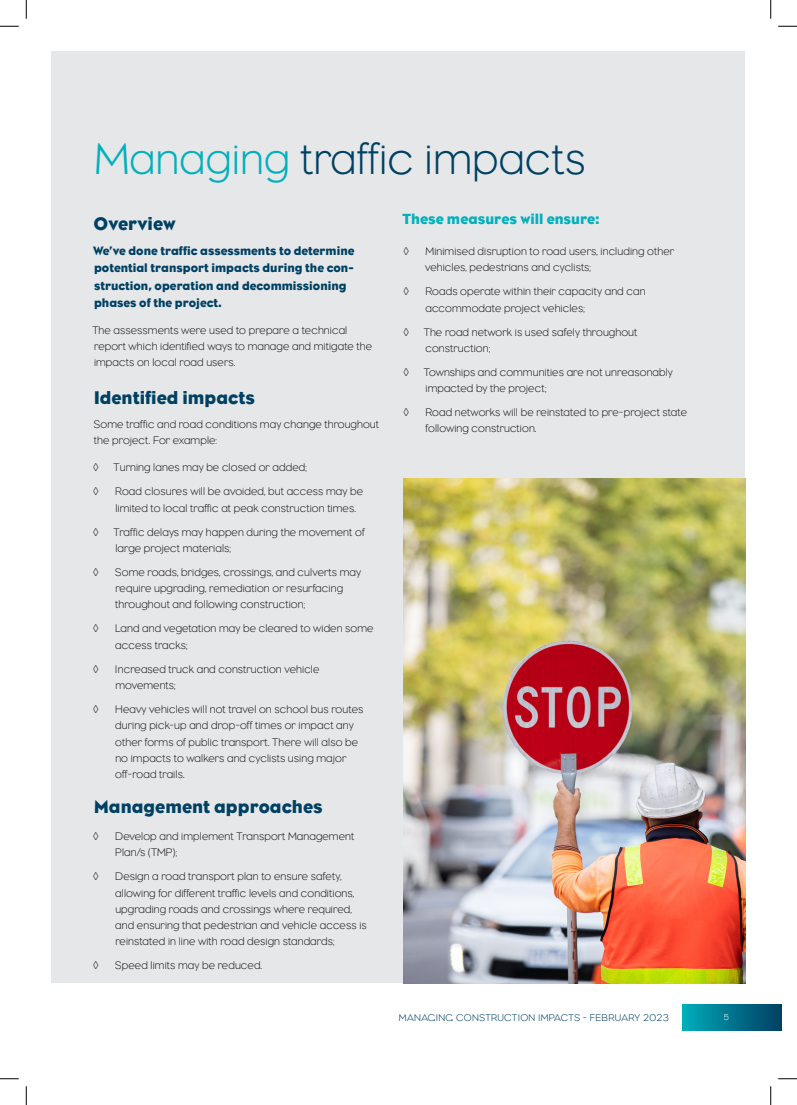
<style>
.page{position:relative;width:797px;height:1105px;background:#fff}
.page>*{position:absolute;margin:0;border:0;box-sizing:border-box;transform-origin:0 0}
.Heading_1_H1{font:300 45px "Eagle";letter-spacing:.01em;color:#004163}
.H3_bold_dark_tighter{font:18.75px "Eagle";color:#004163}
.Heading_4{font:15px "Eagle";color:#00b0bc}
.All_Bold{font:12.5px/17.5px "Eagle";color:#004163}
.t1{font:300 11.25px/16.2px "Eagle";letter-spacing:.01em;color:#231f20}
.t2{font:11.25px "Arial Narrow";color:#231f20}
.t3{font:300 10px "Eagle";letter-spacing:.03em;color:#004163}
.t4{font:300 8.75px "Eagle";color:#fff}
.s1{color:#00b0bc}
</style>
<div class="page">
<div style="left:682px;top:1004px;width:99px;height:26px;background:linear-gradient(to right,#00adbb,#013f62)"></div>
<div style="left:52px;top:52px;width:693px;height:931px;background:#e6e7e9"></div>
<img style="left:404px;top:479px;width:341px;height:504px">
<svg style="left:0;top:25px;width:19px;height:2px"></svg>
<svg style="left:778px;top:25px;width:19px;height:2px"></svg>
<svg style="left:0;top:1078px;width:19px;height:1px"></svg>
<svg style="left:778px;top:1078px;width:19px;height:1px"></svg>
<svg style="left:25px;top:0;width:2px;height:19px"></svg>
<svg style="left:25px;top:1086px;width:2px;height:19px"></svg>
<svg style="left:770px;top:0;width:1px;height:19px"></svg>
<svg style="left:770px;top:1086px;width:1px;height:19px"></svg>
<p class="Heading_1_H1" style="left:94px;top:134px;width:493px"><span class="s1">Managing</span> traffic impacts</p>
<p class="H3_bold_dark_tighter" style="left:94px;top:213px;width:84px">Overview</p>
<p class="All_Bold" style="left:93px;top:242px;width:263px">We’ve done traffic assessments to determine potential transport impacts during the con&shy;struction, operation and decommissioning phases of the project.</p>
<p class="t1" style="left:92px;top:322px;width:281px">The assessments were used to prepare a technical report which identified ways to manage and mitigate the impacts on local road users.</p>
<p class="H3_bold_dark_tighter" style="left:94px;top:387px;width:163px">Identified impacts</p>
<p class="t1" style="left:94px;top:416px;width:287px">Some traffic and road conditions may change throughout the project. For example:</p>
<p class="t2" style="left:93px;top:459px;width:7px">◊</p>
<p class="t1" style="left:114px;top:459px;width:195px">Turning lanes may be closed or added;</p>
<p class="t2" style="left:93px;top:483px;width:7px">◊</p>
<p class="t1" style="left:115px;top:483px;width:249px">Road closures will be avoided, but access may be limited to local traffic at peak construction times.</p>
<p class="t2" style="left:93px;top:523px;width:7px">◊</p>
<p class="t1" style="left:114px;top:524px;width:252px">Traffic delays may happen during the movement of large project materials;</p>
<p class="t2" style="left:93px;top:564px;width:7px">◊</p>
<p class="t1" style="left:115px;top:564px;width:248px">Some roads, bridges, crossings, and culverts may require upgrading, remediation or resurfacing throughout and following construction;</p>
<p class="t2" style="left:93px;top:620px;width:7px">◊</p>
<p class="t1" style="left:115px;top:620px;width:260px">Land and vegetation may be cleared to widen some access tracks;</p>
<p class="t2" style="left:93px;top:660px;width:7px">◊</p>
<p class="t1" style="left:115px;top:661px;width:206px">Increased truck and construction vehicle movements;</p>
<p class="t2" style="left:93px;top:701px;width:7px">◊</p>
<p class="t1" style="left:115px;top:701px;width:249px">Heavy vehicles will not travel on school bus routes during pick-up and drop-off times or impact any other forms of public transport. There will also be no impacts to walkers and cyclists using major off-road trails.</p>
<p class="H3_bold_dark_tighter" style="left:94px;top:796px;width:230px">Management approaches</p>
<p class="t2" style="left:93px;top:828px;width:7px">◊</p>
<p class="t1" style="left:115px;top:828px;width:240px">Develop and implement Transport Management<br>Plan/s (TMP);</p>
<p class="t2" style="left:93px;top:868px;width:7px">◊</p>
<p class="t1" style="left:115px;top:868px;width:253px">Design a road transport plan to ensure safety, allowing for different traffic levels and conditions, upgrading roads and crossings where required, and ensuring that pedestrian and vehicle access is reinstated in line with road design standards;</p>
<p class="t2" style="left:93px;top:957px;width:7px">◊</p>
<p class="t1" style="left:115px;top:957px;width:149px">Speed limits may be reduced.</p>
<p class="Heading_4" style="left:402px;top:211px;width:199px">These measures will ensure:</p>
<p class="t2" style="left:403px;top:243px;width:7px">◊</p>
<p class="t1" style="left:425px;top:243px;width:250px">Minimised disruption to road users, including other vehicles, pedestrians and cyclists;</p>
<p class="t2" style="left:403px;top:283px;width:7px">◊</p>
<p class="t1" style="left:425px;top:283px;width:221px">Roads operate within their capacity and can accommodate project vehicles;</p>
<p class="t2" style="left:403px;top:323px;width:7px">◊</p>
<p class="t1" style="left:424px;top:324px;width:215px">The road network is used safely throughout construction;</p>
<p class="t2" style="left:403px;top:364px;width:7px">◊</p>
<p class="t1" style="left:424px;top:364px;width:250px">Townships and communities are not unreasonably impacted by the project;</p>
<p class="t2" style="left:403px;top:404px;width:7px">◊</p>
<p class="t1" style="left:425px;top:404px;width:263px">Road networks will be reinstated to pre-project state following construction.</p>
<p class="t3" style="left:399px;top:1012px;width:16px">Managing</p>
<p class="t3" style="left:456px;top:1012px;width:16px">Construction</p>
<p class="t3" style="left:538px;top:1012px;width:11px">Impacts</p>
<p class="t3" style="left:583px;top:1012px;width:33px">- Februar</p>
<p class="t3" style="left:634px;top:1012px;width:36px">y 2023</p>
<p class="t4" style="left:723px;top:1012px;width:7px">5</p>
</div>
